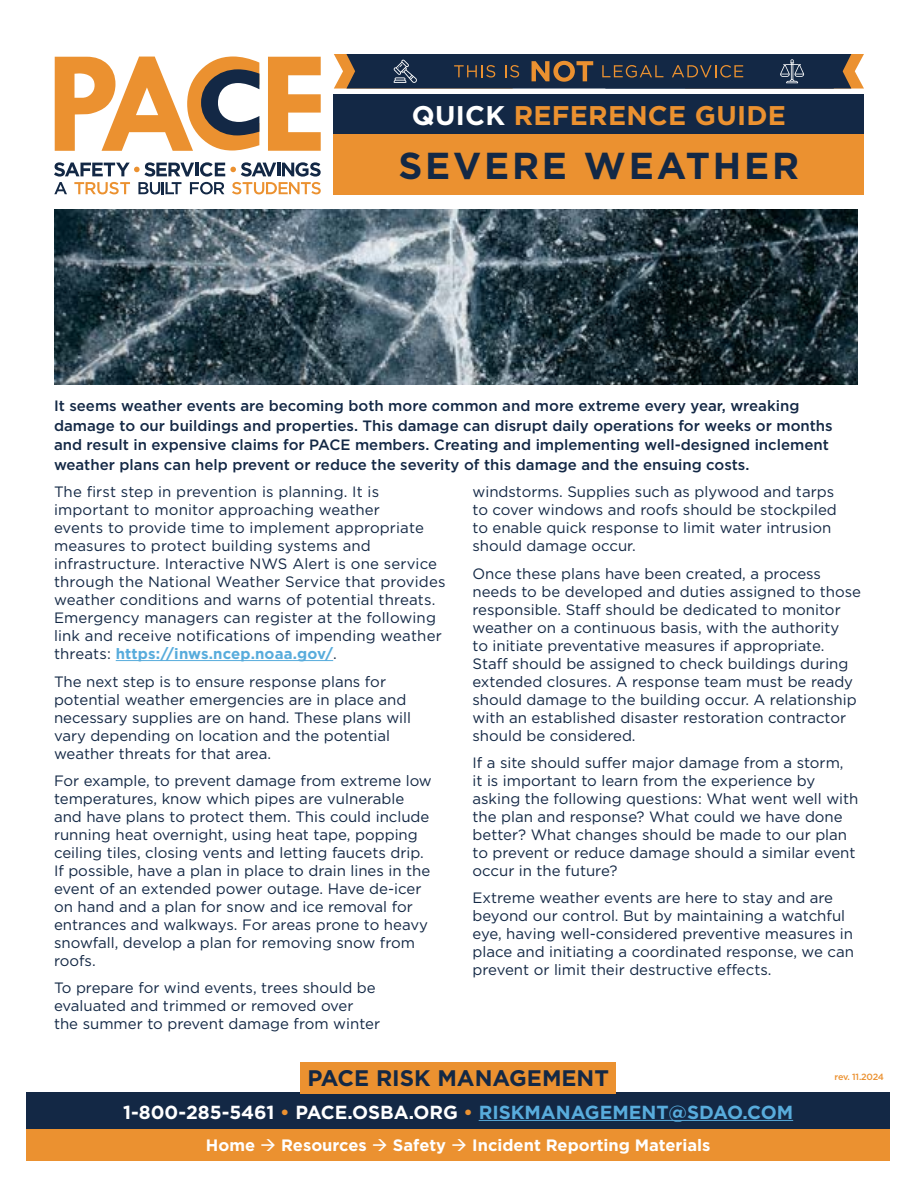
<style>
.page{position:relative;width:918px;height:1188px;background:#fff}
.page>*{position:absolute;margin:0;border:0;box-sizing:border-box;transform-origin:0 0}
.t1{font:700 37.5px "Gotham";letter-spacing:.075em;color:#132845}
.t2{font:700 27px "Gotham";letter-spacing:.01em;color:#eb9130}
.t3{font:700 22.5px "Gotham";color:#132845}
.t4{font:700 18.9px "Gotham";color:#fff}
.t5{font:700 16.5px "Gotham";color:#fff}
.t6{font:15px/18px "Gotham";color:#132845}
.t7{font:500 15px/19.5px "Gotham";color:#132845}
.t8{font:500 9px "Gotham";letter-spacing:-.035em;color:#eb9130}
.s1{color:#fff}
.s2{font-weight:700;color:#58acdc}
.s3{color:#eb9130}
.s4{color:#58acdc}
</style>
<div class="page">
<div style="left:334px;top:134px;width:530px;height:60px;background:#eb9130"></div>
<hr style="left:116px;top:660px;width:217px;height:1px;background:#58acdc">
<svg style="left:55px;top:57px;width:204px;height:94px"></svg>
<svg style="left:268px;top:57px;width:53px;height:94px"></svg>
<svg style="left:54px;top:162px;width:267px;height:32px"></svg>
<div style="left:334px;top:94px;width:530px;height:40px;background:#132845"></div>
<svg style="left:334px;top:54px;width:530px;height:35px;background:#343c49"></svg>
<div style="left:26px;top:1092px;width:864px;height:39px;background:#132845"></div>
<hr style="left:479px;top:1120px;width:314px;height:1px;background:#58acdc">
<div style="left:301px;top:1063px;width:315px;height:31px;background:#eb9130"></div>
<div style="left:26px;top:1129px;width:864px;height:32px;background:#eb9130"></div>
<img style="left:54px;top:210px;width:803px;height:174px">
<h2 class="t2" style="left:412px;top:97px;width:375px"><span class="s1">QUICK</span> REFERENCE GUIDE</h2>
<h1 class="t1" style="left:398px;top:141px;width:402px">SEVERE WEATHER</h1>
<p class="t7" style="left:54px;top:396px;width:780px">It seems weather events are becoming both more common and more extreme every year, wreaking damage to our buildings and properties. This damage can disrupt daily operations for weeks or months and result in expensive claims for PACE members. Creating and implementing well-designed inclement weather plans can help prevent or reduce the severity of this damage and the ensuing costs.</p>
<p class="t6" style="left:54px;top:482px;width:393px">The first step in prevention is planning. It is important to monitor approaching weather<br>events to provide time to implement appropriate measures to protect building systems and infrastructure. Interactive NWS Alert is one service through the National Weather Service that provides weather conditions and warns of potential threats.<br>Emergency managers can register at the following link and receive notifications of impending weather threats: <span class="s2">https://inws.ncep.noaa.gov/</span>.</p>
<p class="t6" style="left:54px;top:672px;width:359px">The next step is to ensure response plans for potential weather emergencies are in place and necessary supplies are on hand. These plans will vary depending on location and the potential weather threats for that area.</p>
<p class="t6" style="left:54px;top:771px;width:379px">For example, to prevent damage from extreme low temperatures, know which pipes are vulnerable and have plans to protect them. This could include running heat overnight, using heat tape, popping ceiling tiles, closing vents and letting faucets drip.<br>If possible, have a plan in place to drain lines in the event of an extended power outage. Have de-icer on hand and a plan for snow and ice removal for entrances and walkways. For areas prone to heavy snowfall, develop a plan for removing snow from roofs.</p>
<p class="t6" style="left:54px;top:979px;width:328px">To prepare for wind events, trees should be evaluated and trimmed or removed over the summer to prevent damage from winter</p>
<p class="t6" style="left:472px;top:482px;width:366px">windstorms. Supplies such as plywood and tarps to cover windows and roofs should be stockpiled to enable quick response to limit water intrusion should damage occur.</p>
<p class="t6" style="left:472px;top:564px;width:390px">Once these plans have been created, a process needs to be developed and duties assigned to those responsible. Staff should be dedicated to monitor weather on a continuous basis, with the authority<br>to initiate preventative measures if appropriate.<br>Staff should be assigned to check buildings during extended closures. A response team must be ready should damage to the building occur. A relationship with an established disaster restoration contractor should be considered.</p>
<p class="t6" style="left:472px;top:753px;width:388px">If a site should suffer major damage from a storm,<br>it is important to learn from the experience by asking the following questions: What went well with the plan and response? What could we have done better? What changes should be made to our plan to prevent or reduce damage should a similar event occur in the future?</p>
<p class="t6" style="left:472px;top:889px;width:383px">Extreme weather events are here to stay and are beyond our control. But by maintaining a watchful eye, having well-considered preventive measures in place and initiating a coordinated response, we can prevent or limit their destructive effects.</p>
<h3 class="t3" style="left:307px;top:1063px;width:303px">PACE RISK MANAGEMENT</h3>
<p class="t4" style="left:123px;top:1099px;width:672px">1-800-285-5461 <span class="s3">•</span> PACE.OSBA.ORG <span class="s3">•</span> <span class="s4">RISKMANAGEMENT@SDAO.COM</span></p>
<p class="t5" style="left:206px;top:1134px;width:506px">Home → Resources → Safety → Incident Reporting Materials</p>
<p class="t8" style="left:835px;top:1071px;width:51px">rev. 11.2024</p>
</div>
